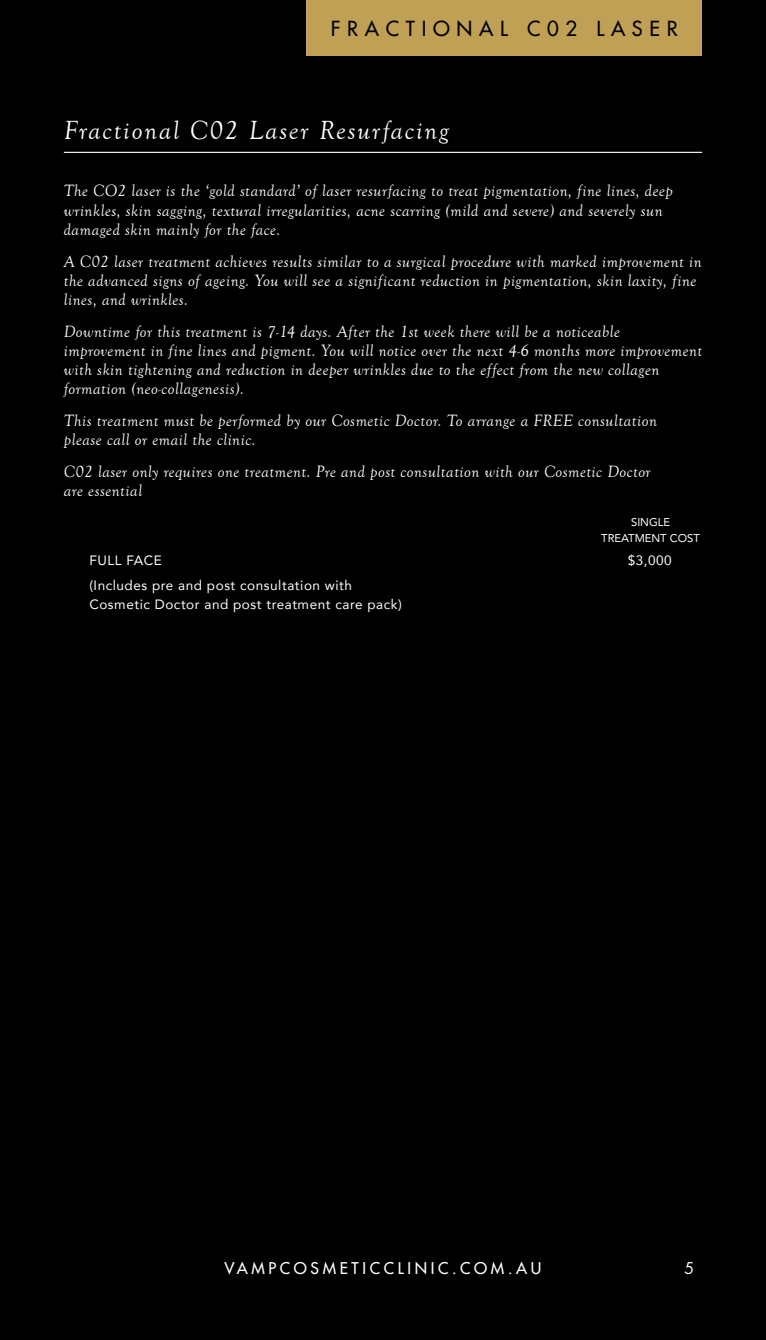
<style>
.page{position:relative;width:766px;height:1340px;background:#fff}
.page>*{position:absolute;margin:0;border:0;box-sizing:border-box;transform-origin:0 0}
.t1{font:italic 27px "Goudy Old Style T";letter-spacing:.07em;color:#fff}
.t2{font:20.25px "Futura";letter-spacing:.33em;color:#000}
.t3{font:italic 16.88px/19.1px "Goudy Old Style T";letter-spacing:.03em;color:#fff}
.t4{font:15.75px "Futura";letter-spacing:.23em;color:#fff}
.t5{font:15.75px "Futura";color:#fff}
.t6{font:13.5px/19.1px "Avenir";letter-spacing:.04em;color:#fff}
.t7{font:11.25px/15.8px "Avenir";color:#fff;text-align:center}
</style>
<div class="page">
<div style="left:0;top:0;width:765px;height:1339px;background:#000"></div>
<hr style="left:64px;top:152px;width:638px;height:1px;background:#fff">
<div style="left:306px;top:0;width:396px;height:55px;background:#c0a055"></div>
<p class="t2" style="left:330px;top:15px;width:348px">FRACTIONAL C02 LASER</p>
<h1 class="t1" style="left:64px;top:116px;width:386px">Fractional C02 Laser Resurfacing</h1>
<p class="t3" style="left:64px;top:182px;width:610px">The CO2 laser is the ‘gold standard’ of laser resurfacing to treat pigmentation, fine lines, deep wrinkles, skin sagging, textural irregularities, acne scarring (mild and severe) and severely sun damaged skin mainly for the face.</p>
<p class="t3" style="left:64px;top:252px;width:639px">A C02 laser treatment achieves results similar to a surgical procedure with marked improvement in the advanced signs of ageing. You will see a significant reduction in pigmentation, skin laxity, fine lines, and wrinkles.</p>
<p class="t3" style="left:64px;top:322px;width:639px">Downtime for this treatment is 7-14 days. After the 1st week there will be a noticeable improvement in fine lines and pigment. You will notice over the next 4-6 months more improvement with skin tightening and reduction in deeper wrinkles due to the effect from the new collagen formation (neo-collagenesis).</p>
<p class="t3" style="left:64px;top:411px;width:594px">This treatment must be performed by our Cosmetic Doctor. To arrange a FREE consultation please call or email the clinic.</p>
<p class="t3" style="left:64px;top:462px;width:588px">C02 laser only requires one treatment. Pre and post consultation with our Cosmetic Doctor are essential</p>
<p class="t7" style="left:601px;top:514px;width:100px">SINGLE<br>TREATMENT COST</p>
<p class="t6" style="left:89px;top:550px;width:74px">FULL FACE</p>
<p class="t6" style="left:627px;top:550px;width:45px">$3,000</p>
<p class="t6" style="left:89px;top:575px;width:314px">(Includes pre and post consultation with<br>Cosmetic Doctor and post treatment care pack)</p>
<p class="t4" style="left:224px;top:1257px;width:318px">VAMPCOSMETICCLINIC.COM.AU</p>
<p class="t5" style="left:684px;top:1257px;width:11px">5</p>
</div>
